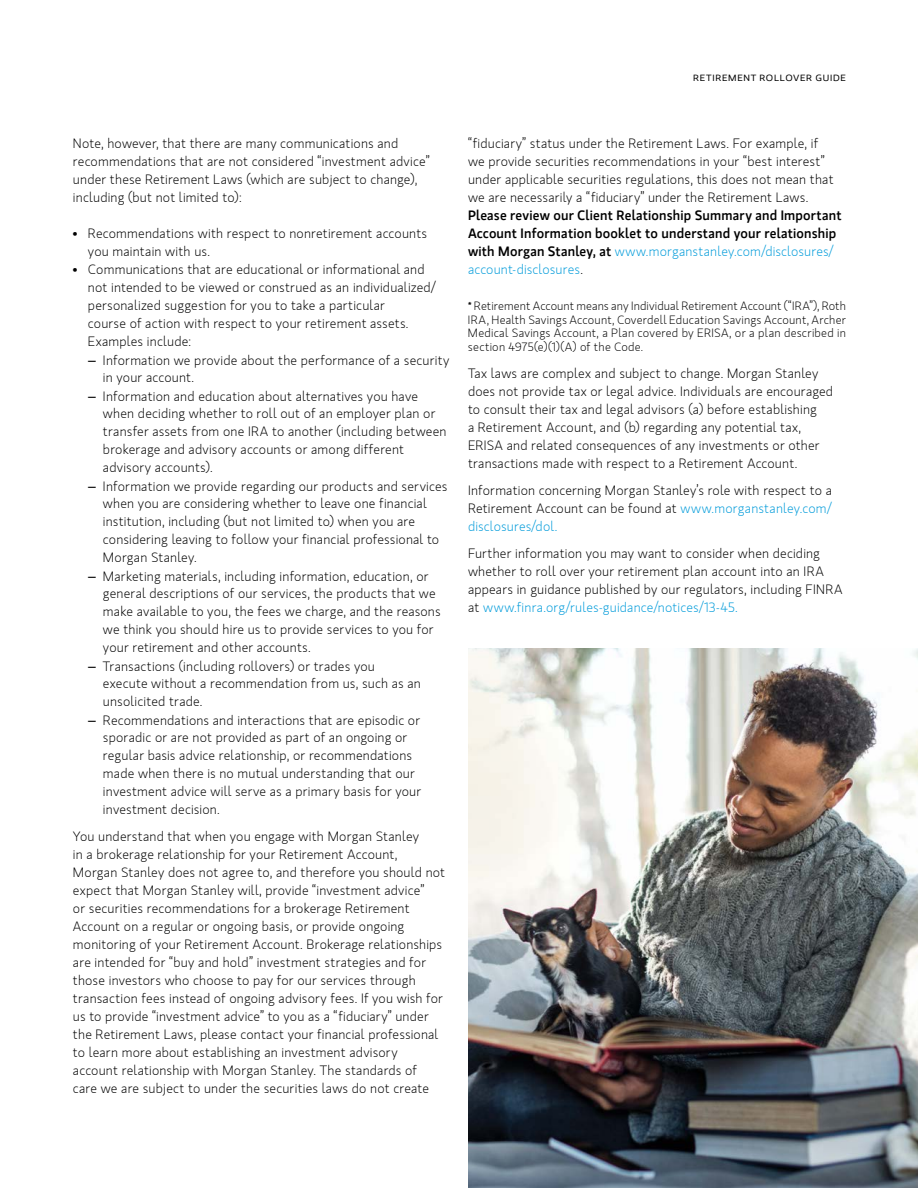
<style>
.page{position:relative;width:918px;height:1188px;background:#fff}
.page>*{position:absolute;margin:0;border:0;box-sizing:border-box;transform-origin:0 0}
.t1{font:300 13.5px/18px "MS Gloriola II Std";letter-spacing:.015em;color:#000}
.t2{font:500 13.5px/18px "MS Gloriola II Std";letter-spacing:.015em;color:#000}
.t3{font:300 12px/13.5px "MS Gloriola II Std";letter-spacing:.02em;color:#000;text-align:justify}
.t4{font:9px "MS Gloriola II Std";letter-spacing:.07em;color:#000;scale:1.1 1}
.s1{font-weight:400;font-size:12px}
.s2{font-weight:400;font-size:15px}
.s3{font-weight:300;color:#009bda}
.s4{font-weight:300}
.s5{color:#009bda}
</style>
<div class="page">
<img style="left:468px;top:648px;width:450px;height:540px">
<p class="t4" style="left:693px;top:72px;width:140px">RETIREMENT ROLLOVER GUIDE</p>
<p class="t1" style="left:73px;top:135px;width:358px">Note, however, that there are many communications and recommendations that are not considered “investment advice” under these Retirement Laws (which are subject to change), including (but not limited to):</p>
<p class="t1" style="left:88px;top:225px;width:341px;text-indent:-15px"><span class="s1">•</span> Recommendations with respect to nonretirement accounts you maintain with us.</p>
<p class="t1" style="left:88px;top:261px;width:349px;text-indent:-15px"><span class="s1">•</span> Communications that are educational or informational and not intended to be viewed or construed as an individualized/ personalized suggestion for you to take a particular<br>course of action with respect to your retirement assets.<br>Examples include:</p>
<p class="t1" style="left:103px;top:351px;width:348px;text-indent:-15px"><span class="s2">–</span> Information we provide about the performance of a security in your account.</p>
<p class="t1" style="left:103px;top:387px;width:345px;text-indent:-15px"><span class="s2">–</span> Information and education about alternatives you have when deciding whether to roll out of an employer plan or transfer assets from one IRA to another (including between brokerage and advisory accounts or among different advisory accounts).</p>
<p class="t1" style="left:103px;top:477px;width:346px;text-indent:-15px"><span class="s2">–</span> Information we provide regarding our products and services when you are considering whether to leave one financial institution, including (but not limited to) when you are considering leaving to follow your financial professional to Morgan Stanley.</p>
<p class="t1" style="left:103px;top:567px;width:339px;text-indent:-15px"><span class="s2">–</span> Marketing materials, including information, education, or general descriptions of our services, the products that we make available to you, the fees we charge, and the reasons we think you should hire us to provide services to you for your retirement and other accounts.</p>
<p class="t1" style="left:103px;top:657px;width:319px;text-indent:-15px"><span class="s2">–</span> Transactions (including rollovers) or trades you execute without a recommendation from us, such as an unsolicited trade.</p>
<p class="t1" style="left:103px;top:711px;width:320px;text-indent:-15px"><span class="s2">–</span> Recommendations and interactions that are episodic or sporadic or are not provided as part of an ongoing or regular basis advice relationship, or recommendations made when there is no mutual understanding that our investment advice will serve as a primary basis for your investment decision.</p>
<p class="t1" style="left:73px;top:828px;width:374px">You understand that when you engage with Morgan Stanley<br>in a brokerage relationship for your Retirement Account, Morgan Stanley does not agree to, and therefore you should not expect that Morgan Stanley will, provide “investment advice”<br>or securities recommendations for a brokerage Retirement Account on a regular or ongoing basis, or provide ongoing monitoring of your Retirement Account. Brokerage relationships are intended for “buy and hold” investment strategies and for those investors who choose to pay for our services through transaction fees instead of ongoing advisory fees. If you wish for us to provide “investment advice” to you as a “fiduciary” under the Retirement Laws, please contact your financial professional to learn more about establishing an investment advisory account relationship with Morgan Stanley. The standards of<br>care we are subject to under the securities laws do not create</p>
<p class="t1" style="left:468px;top:135px;width:367px">“fiduciary” status under the Retirement Laws. For example, if we provide securities recommendations in your “best interest” under applicable securities regulations, this does not mean that we are necessarily a “fiduciary” under the Retirement Laws.</p>
<p class="t2" style="left:468px;top:206px;width:375px">Please review our Client Relationship Summary and Important Account Information booklet to understand your relationship with Morgan Stanley, at <span class="s3">www.morganstanley.com/disclosures/ account-disclosures</span><span class="s4">.</span></p>
<p class="t3" style="left:468px;top:300px;width:380px"><sup>*</sup> Retirement Account means any Individual Retirement Account (“IRA”), Roth IRA, Health Savings Account, Coverdell Education Savings Account, Archer Medical Savings Account, a Plan covered by ERISA, or a plan described in section 4975(e)(1)(A) of the Code.</p>
<p class="t1" style="left:468px;top:365px;width:367px">Tax laws are complex and subject to change. Morgan Stanley does not provide tax or legal advice. Individuals are encouraged to consult their tax and legal advisors (a) before establishing<br>a Retirement Account, and (b) regarding any potential tax, ERISA and related consequences of any investments or other transactions made with respect to a Retirement Account.</p>
<p class="t1" style="left:468px;top:482px;width:366px;text-align:justify">Information concerning Morgan Stanley’s role with respect to a Retirement Account can be found at <span class="s5">www.morganstanley.com/ disclosures/dol.</span></p>
<p class="t1" style="left:468px;top:545px;width:376px">Further information you may want to consider when deciding whether to roll over your retirement plan account into an IRA appears in guidance published by our regulators, including FINRA at <span class="s5">www.finra.org/rules-guidance/notices/13-45.</span></p>
</div>
